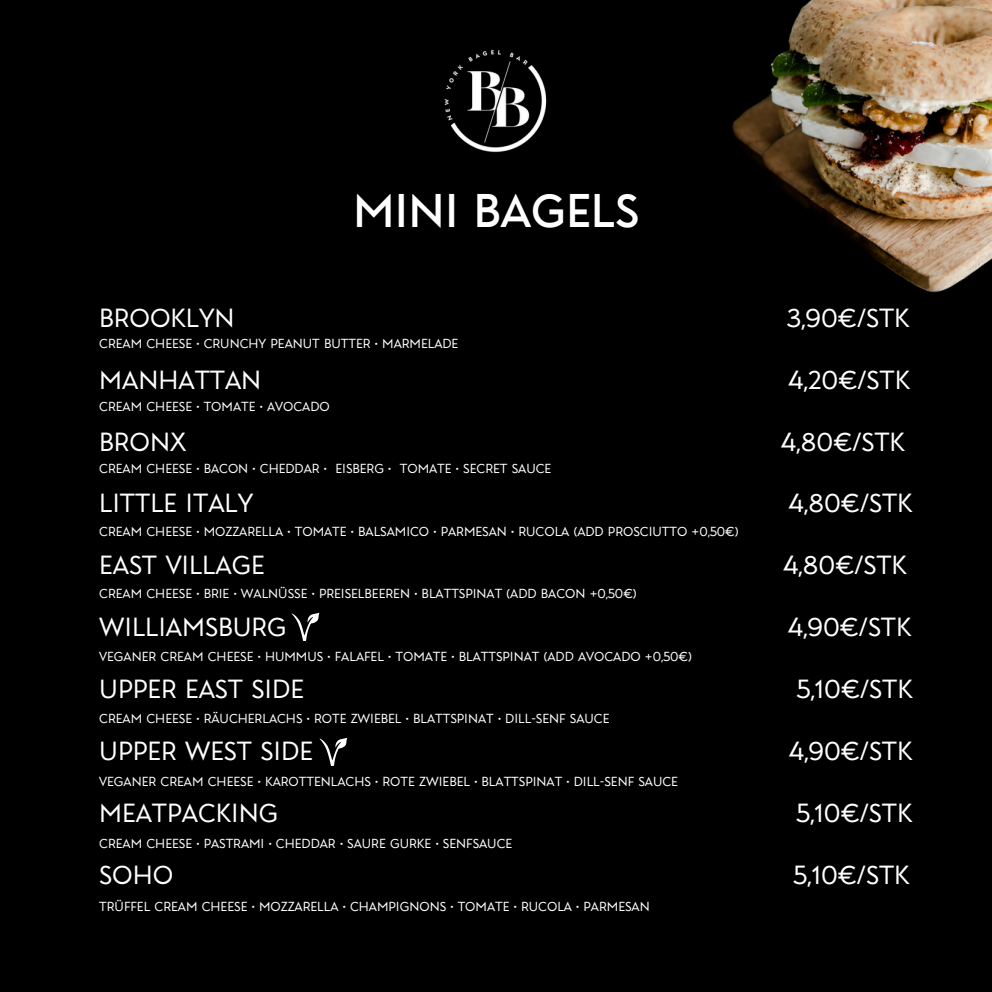
<style>
.page{position:relative;width:992px;height:992px;background:#000}
.page>*{position:absolute;margin:0;border:0;box-sizing:border-box;transform-origin:0 0}
.t1{font:300 45px "Garnet Capitals";color:#fff}
.t2{font:100 25px "Garnet Capitals";color:#fff}
.t3{font:100 12.5px "Garnet Capitals";color:#fff}
</style>
<div class="page">
<img style="left:444px;top:50px;width:103px;height:103px">
<svg style="left:292px;top:613px;width:27px;height:28px"></svg>
<svg style="left:319px;top:738px;width:28px;height:28px"></svg>
<img style="left:734px;top:0;width:258px;height:293px">
<p class="t1" style="left:353px;top:190px;width:288px">MINI BAGELS</p>
<p class="t2" style="left:99px;top:306px;width:137px">BROOKLYN</p>
<p class="t2" style="left:787px;top:306px;width:124px">3,90€/STK</p>
<h1 class="t3" style="left:99px;top:338px;width:361px">CREAM CHEESE • CRUNCHY PEANUT BUTTER • MARMELADE</h1>
<p class="t2" style="left:99px;top:368px;width:164px">MANHATTAN</p>
<p class="t2" style="left:788px;top:368px;width:123px">4,20€/STK</p>
<h2 class="t3" style="left:99px;top:400px;width:232px">CREAM CHEESE • TOMATE • AVOCADO</h2>
<p class="t2" style="left:99px;top:430px;width:88px">BRONX</p>
<p class="t2" style="left:781px;top:430px;width:126px">4,80€/STK</p>
<p class="t3" style="left:99px;top:463px;width:454px">CREAM CHEESE • BACON • CHEDDAR • EISBERG • TOMATE • SECRET SAUCE</p>
<p class="t2" style="left:99px;top:492px;width:155px">LITTLE ITALY</p>
<p class="t2" style="left:788px;top:492px;width:126px">4,80€/STK</p>
<p class="t3" style="left:99px;top:525px;width:641px">CREAM CHEESE • MOZZARELLA • TOMATE • BALSAMICO • PARMESAN • RUCOLA (ADD PROSCIUTTO +0,50€)</p>
<p class="t2" style="left:99px;top:554px;width:167px">EAST VILLAGE</p>
<p class="t2" style="left:783px;top:554px;width:126px">4,80€/STK</p>
<p class="t3" style="left:99px;top:588px;width:539px">CREAM CHEESE • BRIE • WALNÜSSE • PREISELBEEREN • BLATTSPINAT (ADD BACON +0,50€)</p>
<p class="t2" style="left:99px;top:615px;width:189px">WILLIAMSBURG</p>
<p class="t2" style="left:788px;top:615px;width:125px">4,90€/STK</p>
<p class="t3" style="left:99px;top:650px;width:594px">VEGANER CREAM CHEESE • HUMMUS • FALAFEL • TOMATE • BLATTSPINAT (ADD AVOCADO +0,50€)</p>
<p class="t2" style="left:99px;top:677px;width:206px">UPPER EAST SIDE</p>
<p class="t2" style="left:797px;top:677px;width:117px">5,10€/STK</p>
<p class="t3" style="left:99px;top:713px;width:512px">CREAM CHEESE • RÄUCHERLACHS • ROTE ZWIEBEL • BLATTSPINAT • DILL-SENF SAUCE</p>
<p class="t2" style="left:99px;top:739px;width:215px">UPPER WEST SIDE</p>
<p class="t2" style="left:789px;top:739px;width:125px">4,90€/STK</p>
<p class="t3" style="left:99px;top:775px;width:580px">VEGANER CREAM CHEESE • KAROTTENLACHS • ROTE ZWIEBEL • BLATTSPINAT • DILL-SENF SAUCE</p>
<p class="t2" style="left:99px;top:801px;width:180px">MEATPACKING</p>
<p class="t2" style="left:796px;top:801px;width:117px">5,10€/STK</p>
<p class="t3" style="left:99px;top:838px;width:415px">CREAM CHEESE • PASTRAMI • CHEDDAR • SAURE GURKE • SENFSAUCE</p>
<p class="t2" style="left:99px;top:863px;width:76px">SOHO</p>
<p class="t2" style="left:794px;top:863px;width:117px">5,10€/STK</p>
<p class="t3" style="left:99px;top:900px;width:552px">TRÜFFEL CREAM CHEESE • MOZZARELLA • CHAMPIGNONS • TOMATE • RUCOLA • PARMESAN</p>
</div>
